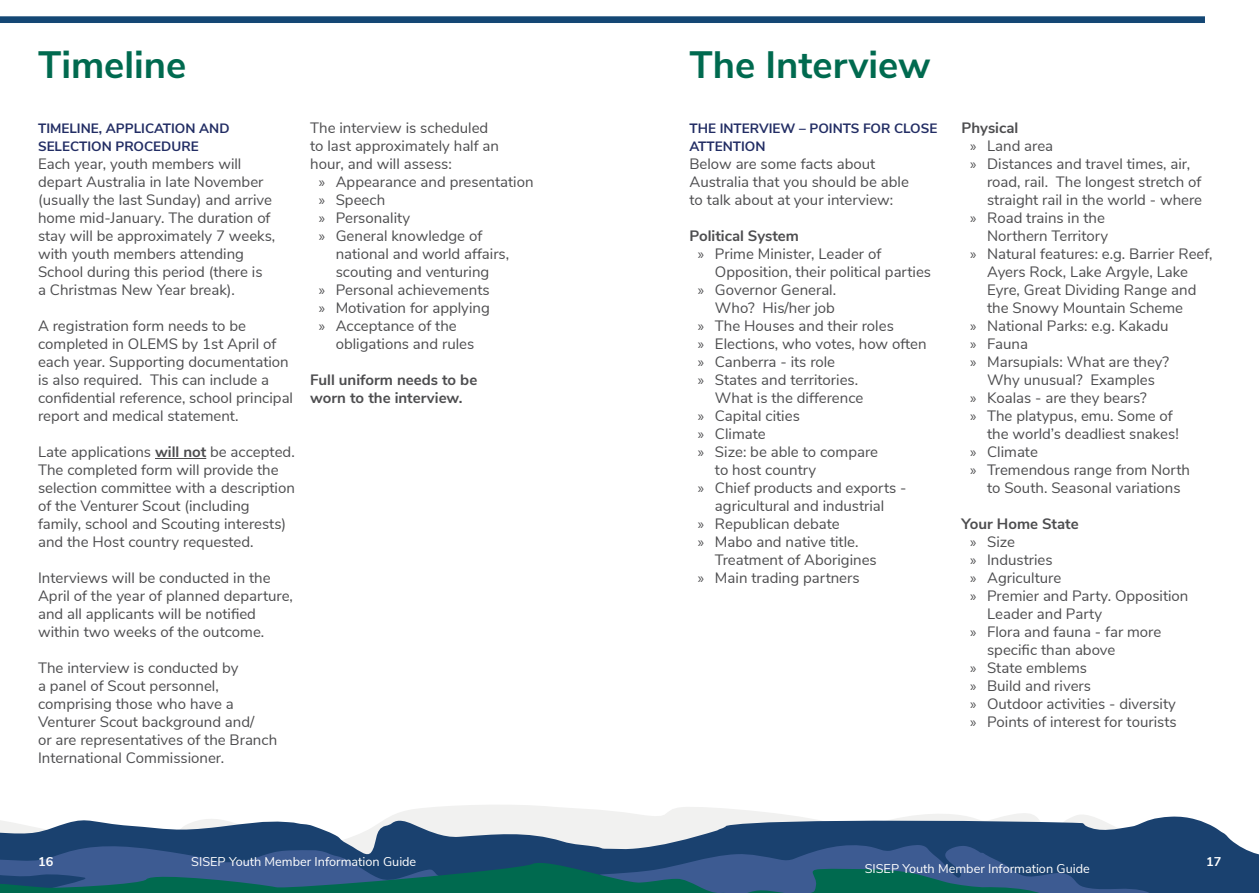
<style>
.page{position:relative;width:1259px;height:893px;background:#fff}
.page>*{position:absolute;margin:0;border:0;box-sizing:border-box;transform-origin:0 0}
.t1{font:700 38.1px "Nunito Sans";color:#006a4f}
.t2{font:15px/18px "Nunito Sans";color:#4d4d4f}
.t3{font:700 15px/18px "Nunito Sans";color:#4d4d4f}
.t4{font:700 13.5px/18px "Nunito Sans";color:#222d64}
.t5{font:12.75px "Nunito Sans";color:#fff}
.t6{font:700 12.75px "Nunito Sans";color:#fff}
.s1{font-weight:700}
.s2{font-family:"Myriad Pro"}
</style>
<div class="page">
<svg style="left:390px;top:805px;width:792px;height:12px"></svg>
<svg style="left:0;top:817px;width:1234px;height:25px;fill:#1a416f"></svg>
<svg style="left:0;top:842px;width:1259px;height:15px;background:#294d7a"></svg>
<svg style="left:0;top:857px;width:1259px;height:36px;background:#205774"></svg>
<div style="left:0;top:16px;width:1205px;height:7px;background:#144774"></div>
<hr style="left:155px;top:458px;width:51px;height:1px;background:#4d4d4f">
<h1 class="t1" style="left:38px;top:37px;width:150px">Timeline</h1>
<h1 class="t1" style="left:689px;top:37px;width:243px">The Interview</h1>
<p class="t4" style="left:38px;top:119px;width:193px">TIMELINE, APPLICATION AND<br>SELECTION PROCEDURE</p>
<p class="t2" style="left:38px;top:154px;width:239px">Each year, youth members will depart Australia in late November (usually the last Sunday) and arrive home mid-January. The duration of stay will be approximately 7 weeks, with youth members attending<br>School during this period (there is<br>a Christmas New Year break).</p>
<p class="t2" style="left:38px;top:316px;width:256px">A registration form needs to be completed in OLEMS by 1st April of each year. Supporting documentation is also required. This can include a confidential reference, school principal report and medical statement.</p>
<p class="t2" style="left:38px;top:442px;width:258px">Late applications <span class="s1">will not</span> be accepted.<br>The completed form will provide the selection committee with a description of the Venturer Scout (including family, school and Scouting interests) and the Host country requested.</p>
<p class="t2" style="left:38px;top:568px;width:256px">Interviews will be conducted in the April of the year of planned departure, and all applicants will be notified within two weeks of the outcome.</p>
<p class="t2" style="left:38px;top:658px;width:241px">The interview is conducted by<br>a panel of Scout personnel, comprising those who have a<br>Venturer Scout background and/<br>or are representatives of the Branch<br>International Commissioner.</p>
<p class="t2" style="left:310px;top:118px;width:180px">The interview is scheduled</p>
<p class="t2" style="left:310px;top:136px;width:190px">to last approximately half an</p>
<p class="t2" style="left:310px;top:154px;width:143px">hour, and will assess:</p>
<p class="t2" style="left:319px;top:172px;width:216px"><span class="s2">»</span> Appearance and presentation</p>
<p class="t2" style="left:319px;top:190px;width:68px"><span class="s2">»</span> Speech</p>
<p class="t2" style="left:319px;top:208px;width:93px"><span class="s2">»</span> Personality</p>
<p class="t2" style="left:319px;top:226px;width:165px"><span class="s2">»</span> General knowledge of</p>
<p class="t2" style="left:336px;top:244px;width:175px">national and world affairs,</p>
<p class="t2" style="left:336px;top:262px;width:155px">scouting and venturing</p>
<p class="t2" style="left:319px;top:280px;width:172px"><span class="s2">»</span> Personal achievements</p>
<p class="t2" style="left:319px;top:298px;width:173px"><span class="s2">»</span> Motivation for applying</p>
<p class="t2" style="left:319px;top:316px;width:140px"><span class="s2">»</span> Acceptance of the</p>
<p class="t2" style="left:336px;top:334px;width:140px">obligations and rules</p>
<p class="t3" style="left:310px;top:370px;width:169px">Full uniform needs to be worn to the interview.</p>
<p class="t4" style="left:689px;top:119px;width:249px">THE INTERVIEW – POINTS FOR CLOSE<br>ATTENTION</p>
<p class="t2" style="left:689px;top:154px;width:221px">Below are some facts about<br>Australia that you should be able to talk about at your interview:</p>
<p class="t3" style="left:689px;top:226px;width:111px">Political System</p>
<p class="t2" style="left:698px;top:244px;width:185px"><span class="s2">»</span> Prime Minister, Leader of</p>
<p class="t2" style="left:715px;top:262px;width:218px">Opposition, their political parties</p>
<p class="t2" style="left:698px;top:280px;width:140px"><span class="s2">»</span> Governor General.</p>
<p class="t2" style="left:715px;top:298px;width:121px">Who? His/her job</p>
<p class="t2" style="left:698px;top:316px;width:197px"><span class="s2">»</span> The Houses and their roles</p>
<p class="t2" style="left:698px;top:334px;width:230px"><span class="s2">»</span> Elections, who votes, how often</p>
<p class="t2" style="left:698px;top:352px;width:139px"><span class="s2">»</span> Canberra - its role</p>
<p class="t2" style="left:698px;top:370px;width:162px"><span class="s2">»</span> States and territories.</p>
<p class="t2" style="left:715px;top:388px;width:150px">What is the difference</p>
<p class="t2" style="left:698px;top:406px;width:103px"><span class="s2">»</span> Capital cities</p>
<p class="t2" style="left:698px;top:424px;width:69px"><span class="s2">»</span> Climate</p>
<p class="t2" style="left:698px;top:442px;width:182px"><span class="s2">»</span> Size: be able to compare</p>
<p class="t2" style="left:715px;top:460px;width:103px">to host country</p>
<p class="t2" style="left:698px;top:478px;width:210px"><span class="s2">»</span> Chief products and exports -</p>
<p class="t2" style="left:715px;top:496px;width:171px">agricultural and industrial</p>
<p class="t2" style="left:698px;top:514px;width:143px"><span class="s2">»</span> Republican debate</p>
<p class="t2" style="left:698px;top:532px;width:162px"><span class="s2">»</span> Mabo and native title.</p>
<p class="t2" style="left:715px;top:550px;width:163px">Treatment of Aborigines</p>
<p class="t2" style="left:698px;top:568px;width:163px"><span class="s2">»</span> Main trading partners</p>
<p class="t3" style="left:961px;top:118px;width:58px">Physical</p>
<p class="t2" style="left:970px;top:136px;width:85px"><span class="s2">»</span> Land area</p>
<p class="t2" style="left:970px;top:154px;width:222px"><span class="s2">»</span> Distances and travel times, air,</p>
<p class="t2" style="left:987px;top:172px;width:216px">road, rail. The longest stretch of</p>
<p class="t2" style="left:987px;top:190px;width:217px">straight rail in the world - where</p>
<p class="t2" style="left:970px;top:208px;width:136px"><span class="s2">»</span> Road trains in the</p>
<p class="t2" style="left:987px;top:226px;width:123px">Northern Territory</p>
<p class="t2" style="left:970px;top:244px;width:244px"><span class="s2">»</span> Natural features: e.g. Barrier Reef,</p>
<p class="t2" style="left:987px;top:262px;width:202px">Ayers Rock, Lake Argyle, Lake</p>
<p class="t2" style="left:987px;top:280px;width:211px">Eyre, Great Dividing Range and</p>
<p class="t2" style="left:987px;top:298px;width:197px">the Snowy Mountain Scheme</p>
<p class="t2" style="left:970px;top:316px;width:200px"><span class="s2">»</span> National Parks: e.g. Kakadu</p>
<p class="t2" style="left:970px;top:334px;width:59px"><span class="s2">»</span> Fauna</p>
<p class="t2" style="left:970px;top:352px;width:200px"><span class="s2">»</span> Marsupials: What are they?</p>
<p class="t2" style="left:987px;top:370px;width:169px">Why unusual? Examples</p>
<p class="t2" style="left:970px;top:388px;width:178px"><span class="s2">»</span> Koalas - are they bears?</p>
<p class="t2" style="left:970px;top:406px;width:204px"><span class="s2">»</span> The platypus, emu. Some of</p>
<p class="t2" style="left:987px;top:424px;width:193px">the world’s deadliest snakes!</p>
<p class="t2" style="left:970px;top:442px;width:69px"><span class="s2">»</span> Climate</p>
<p class="t2" style="left:970px;top:460px;width:221px"><span class="s2">»</span> Tremendous range from North</p>
<p class="t2" style="left:987px;top:478px;width:195px">to South. Seasonal variations</p>
<p class="t3" style="left:961px;top:514px;width:119px">Your Home State</p>
<p class="t2" style="left:970px;top:532px;width:47px"><span class="s2">»</span> Size</p>
<p class="t2" style="left:970px;top:550px;width:84px"><span class="s2">»</span> Industries</p>
<p class="t2" style="left:970px;top:568px;width:93px"><span class="s2">»</span> Agriculture</p>
<p class="t2" style="left:970px;top:586px;width:220px"><span class="s2">»</span> Premier and Party. Opposition</p>
<p class="t2" style="left:987px;top:604px;width:117px">Leader and Party</p>
<p class="t2" style="left:970px;top:622px;width:193px"><span class="s2">»</span> Flora and fauna - far more</p>
<p class="t2" style="left:987px;top:640px;width:130px">specific than above</p>
<p class="t2" style="left:970px;top:658px;width:118px"><span class="s2">»</span> State emblems</p>
<p class="t2" style="left:970px;top:676px;width:122px"><span class="s2">»</span> Build and rivers</p>
<p class="t2" style="left:970px;top:694px;width:207px"><span class="s2">»</span> Outdoor activities - diversity</p>
<p class="t2" style="left:970px;top:712px;width:208px"><span class="s2">»</span> Points of interest for tourists</p>
<p class="t6" style="left:38px;top:852px;width:17px">16</p>
<p class="t5" style="left:191px;top:852px;width:227px">SISEP Youth Member Information Guide</p>
<p class="t6" style="left:1206px;top:852px;width:17px">17</p>
<p class="t5" style="left:864px;top:859px;width:227px">SISEP Youth Member Information Guide</p>
</div>
